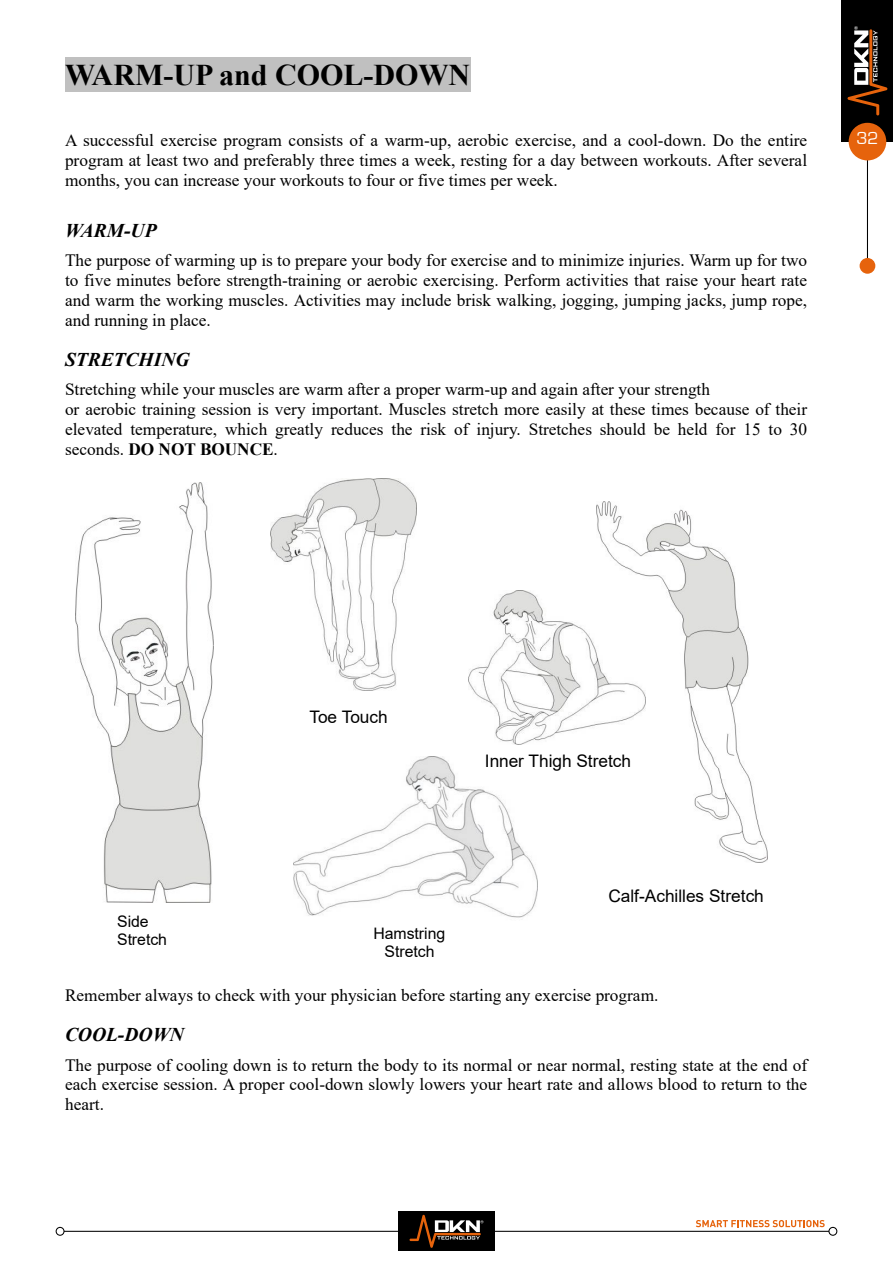
<style>
.page{position:relative;width:893px;height:1263px;background:#fff}
.page>*{position:absolute;margin:0;border:0;box-sizing:border-box;transform-origin:0 0}
.t1{font:700 30px "Times New Roman";color:#000}
.t2{font:italic 700 19.5px "Times New Roman";color:#000}
.t3{font:18px "Eurostar";color:#fff}
.t4{font:17.25px/19.8px "Times New Roman";color:#000;text-align:justify}
.t5{font:17.25px "Arial";letter-spacing:-.005em;color:#000}
.t6{font:15.9px/18.1px "Arial";color:#000}
.s1{font-weight:700}
</style>
<div class="page">
<hr style="left:60px;top:1231px;width:773px;height:1px;background:#000">
<svg style="left:56px;top:1227px;width:9px;height:9px"></svg>
<div style="left:398px;top:1212px;width:97px;height:39px;background:#000"></div>
<svg style="left:409px;top:1215px;width:74px;height:33px"></svg>
<svg style="left:696px;top:1220px;width:141px;height:16px"></svg>
<div style="left:842px;top:0;width:51px;height:142px;background:#000"></div>
<svg style="left:847px;top:26px;width:40px;height:90px"></svg>
<hr style="left:867px;top:145px;width:1px;height:127px;background:#000">
<div style="left:849px;top:123px;width:37px;height:37px;background:#e6630c;border-radius:50%"></div>
<div style="left:860px;top:258px;width:15px;height:16px;background:#e6630c;border-radius:50%"></div>
<div style="left:65px;top:58px;width:405px;height:34px;background:#c0c0c0"></div>
<img style="left:271px;top:478px;width:145px;height:213px">
<img style="left:294px;top:756px;width:244px;height:162px">
<img style="left:596px;top:502px;width:171px;height:361px">
<img style="left:75px;top:482px;width:139px;height:420px">
<img style="left:469px;top:590px;width:177px;height:155px">
<h1 class="t1" style="left:65px;top:54px;width:407px">WARM-UP and COOL-DOWN</h1>
<p class="t4" style="left:65px;top:130px;width:744px">A successful exercise program consists of a warm-up, aerobic exercise, and a cool-down. Do the entire program at least two and preferably three times a week, resting for a day between workouts. After several months, you can increase your workouts to four or five times per week.</p>
<p class="t2" style="left:65px;top:217px;width:93px">WARM-UP</p>
<p class="t4" style="left:65px;top:250px;width:744px">The purpose of warming up is to prepare your body for exercise and to minimize injuries. Warm up for two to five minutes before strength-training or aerobic exercising. Perform activities that raise your heart rate and warm the working muscles. Activities may include brisk walking, jogging, jumping jacks, jump rope, and running in place.</p>
<p class="t2" style="left:65px;top:346px;width:126px">STRETCHING</p>
<p class="t4" style="left:65px;top:379px;width:744px;text-align:left">Stretching while your muscles are warm after a proper warm-up and again after your strength<br>or aerobic training session is very important. Muscles stretch more easily at these times because of their elevated temperature, which greatly reduces the risk of injury. Stretches should be held for 15 to 30 seconds. <span class="s1">DO NOT BOUNCE</span>.</p>
<p class="t3" style="left:856px;top:127px;width:24px">32</p>
<p class="t5" style="left:309px;top:705px;width:80px">Toe Touch</p>
<p class="t5" style="left:485px;top:749px;width:148px">Inner Thigh Stretch</p>
<p class="t6" style="left:117px;top:912px;width:52px">Side<br>Stretch</p>
<p class="t6" style="left:373px;top:924px;width:74px;text-align:center">Hamstring<br>Stretch</p>
<p class="t5" style="left:608px;top:884px;width:157px">Calf-Achilles Stretch</p>
<p class="t4" style="left:65px;top:985px;width:595px">Remember always to check with your physician before starting any exercise program.</p>
<p class="t2" style="left:65px;top:1021px;width:120px">COOL-DOWN</p>
<p class="t4" style="left:65px;top:1054px;width:744px">The purpose of cooling down is to return the body to its normal or near normal, resting state at the end of each exercise session. A proper cool-down slowly lowers your heart rate and allows blood to return to the heart.</p>
</div>
